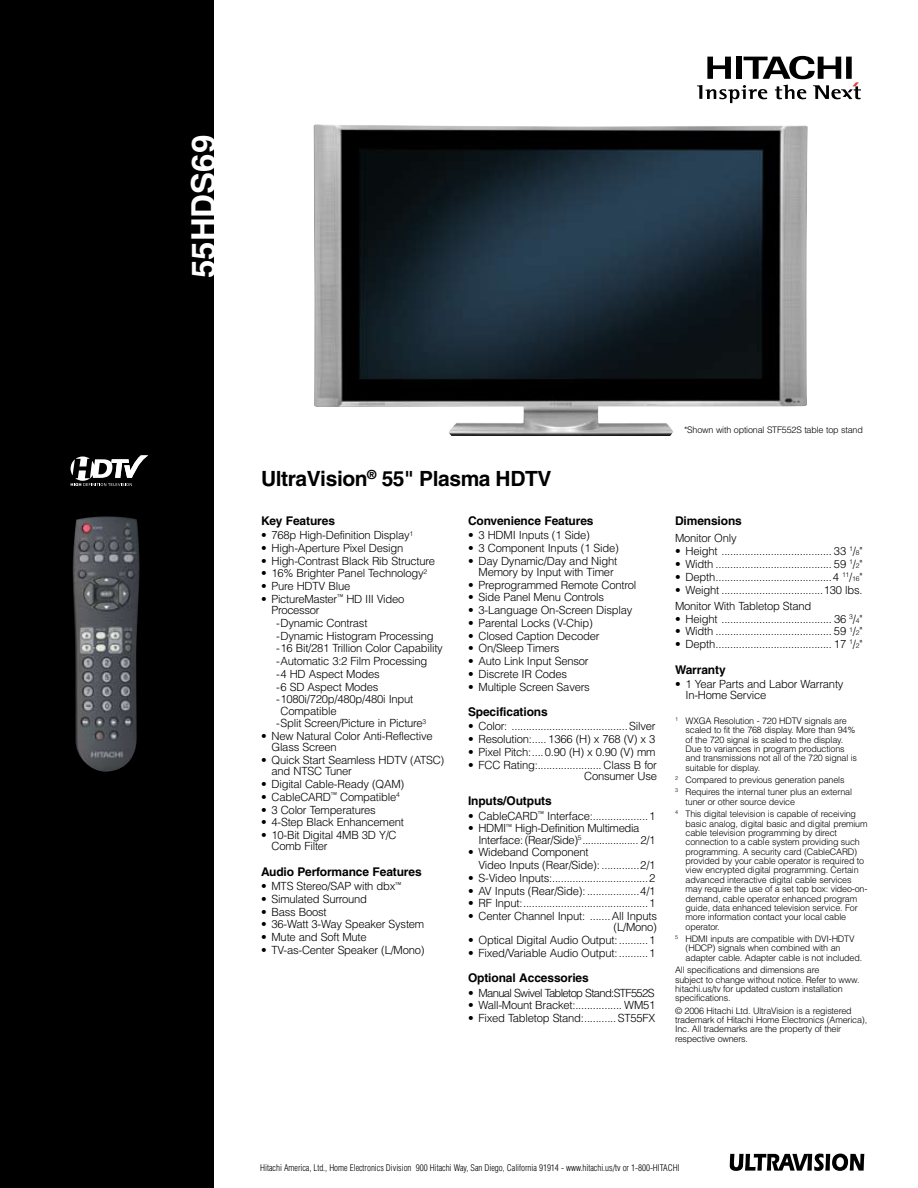
<style>
.page{position:relative;width:918px;height:1188px;background:#fff}
.page>*{position:absolute;margin:0;border:0;box-sizing:border-box;transform-origin:0 0}
.t1{font:700 33px "Helvetica";color:#fff}
.t2{font:700 21px "Helvetica";letter-spacing:-.02em;color:#000}
.t3{font:700 12px "Helvetica";letter-spacing:-.01em;color:#000}
.t4{font:300 11.25px/11.2px "Helvetica";letter-spacing:-.02em;color:#000}
.t5{font:300 11.25px "Helvetica";letter-spacing:-.06em;color:#000}
.t6{font:300 9px/9.3px "Helvetica";letter-spacing:-.02em;color:#000}
.t7{font:300 condensed 9px "Helvetica";letter-spacing:-.005em;color:#000}
.s1{font-size:6.75px}
</style>
<div class="page">
<div style="left:0;top:0;width:214px;height:1188px;background:#000"></div>
<svg style="left:697px;top:56px;width:164px;height:47px"></svg>
<svg style="left:730px;top:1154px;width:134px;height:17px"></svg>
<svg style="left:71px;top:455px;width:77px;height:31px"></svg>
<img style="left:73px;top:516px;width:67px;height:256px">
<img style="left:313px;top:124px;width:495px;height:312px">
<h1 class="t1" style="left:183px;top:278px;width:145px;rotate:-90deg">55HDS69</h1>
<h2 class="t2" style="left:261px;top:466px;width:292px">UltraVision<sup>®</sup> 55" Plasma HDTV</h2>
<p class="t3" style="left:261px;top:513px;width:76px">Key Features</p>
<p class="t4" style="left:261px;top:529px;width:154px">• 768p High-Definition Display<sup>1</sup></p>
<p class="t4" style="left:261px;top:542px;width:144px">• High-Aperture Pixel Design</p>
<p class="t4" style="left:261px;top:555px;width:176px">• High-Contrast Black Rib Structure</p>
<p class="t4" style="left:261px;top:568px;width:168px">• 16% Brighter Panel Technology<sup>2</sup></p>
<p class="t4" style="left:261px;top:580px;width:91px">• Pure HDTV Blue</p>
<p class="t4" style="left:272px;top:593px;width:134px;text-indent:-10px">• PictureMaster<sup>™</sup> HD III Video<br>Processor</p>
<p class="t4" style="left:276px;top:617px;width:93px">- Dynamic Contrast</p>
<p class="t4" style="left:276px;top:630px;width:159px">- Dynamic Histogram Processing</p>
<p class="t4" style="left:276px;top:643px;width:168px">- 16 Bit/281 Trillion Color Capability</p>
<p class="t4" style="left:276px;top:655px;width:153px">- Automatic 3:2 Film Processing</p>
<p class="t4" style="left:276px;top:668px;width:105px">- 4 HD Aspect Modes</p>
<p class="t4" style="left:276px;top:681px;width:104px">- 6 SD Aspect Modes</p>
<p class="t4" style="left:281px;top:693px;width:134px;text-indent:-4px">- 1080i/720p/480p/480i Input<br>Compatible</p>
<p class="t4" style="left:276px;top:718px;width:152px">- Split Screen/Picture in Picture<sup>3</sup></p>
<p class="t4" style="left:272px;top:730px;width:163px;text-indent:-11px">• New Natural Color Anti-Reflective<br>Glass Screen</p>
<p class="t4" style="left:272px;top:754px;width:174px;text-indent:-11px">• Quick Start Seamless HDTV (ATSC) and NTSC Tuner</p>
<p class="t4" style="left:261px;top:778px;width:145px">• Digital Cable-Ready (QAM)</p>
<p class="t4" style="left:261px;top:791px;width:140px">• CableCARD<sup>™</sup> Compatible<sup>4</sup></p>
<p class="t4" style="left:261px;top:804px;width:116px">• 3 Color Temperatures</p>
<p class="t4" style="left:261px;top:817px;width:144px">• 4-Step Black Enhancement</p>
<p class="t4" style="left:272px;top:829px;width:127px;text-indent:-11px">• 10-Bit Digital 4MB 3D Y/C<br>Comb Filter</p>
<p class="t3" style="left:261px;top:864px;width:162px">Audio Performance Features</p>
<p class="t4" style="left:261px;top:880px;width:142px">• MTS Stereo/SAP with dbx<sup>™</sup></p>
<p class="t4" style="left:261px;top:893px;width:108px">• Simulated Surround</p>
<p class="t4" style="left:261px;top:906px;width:67px">• Bass Boost</p>
<p class="t4" style="left:261px;top:919px;width:165px">• 36-Watt 3-Way Speaker System</p>
<p class="t4" style="left:261px;top:931px;width:107px">• Mute and Soft Mute</p>
<p class="t4" style="left:261px;top:944px;width:165px">• TV-as-Center Speaker (L/Mono)</p>
<p class="t3" style="left:468px;top:513px;width:127px">Convenience Features</p>
<p class="t4" style="left:468px;top:529px;width:124px">• 3 HDMI Inputs (1 Side)</p>
<p class="t4" style="left:468px;top:542px;width:152px">• 3 Component Inputs (1 Side)</p>
<p class="t4" style="left:479px;top:555px;width:140px;text-indent:-11px">• Day Dynamic/Day and Night<br>Memory by Input with Timer</p>
<p class="t4" style="left:468px;top:579px;width:170px">• Preprogrammed Remote Control</p>
<p class="t4" style="left:468px;top:592px;width:138px">• Side Panel Menu Controls</p>
<p class="t4" style="left:468px;top:604px;width:166px">• 3-Language On-Screen Display</p>
<p class="t4" style="left:468px;top:617px;width:126px">• Parental Locks (V-Chip)</p>
<p class="t4" style="left:468px;top:630px;width:133px">• Closed Caption Decoder</p>
<p class="t4" style="left:468px;top:642px;width:93px">• On/Sleep Timers</p>
<p class="t4" style="left:468px;top:655px;width:122px">• Auto Link Input Sensor</p>
<p class="t4" style="left:468px;top:668px;width:101px">• Discrete IR Codes</p>
<p class="t4" style="left:468px;top:681px;width:123px">• Multiple Screen Savers</p>
<p class="t3" style="left:468px;top:705px;width:81px">Specifications</p>
<p class="t4" style="left:468px;top:721px;width:189px">• Color: ........................................Silver</p>
<p class="t4" style="left:468px;top:733px;width:189px">• Resolution:..... 1366 (H) x 768 (V) x 3</p>
<p class="t4" style="left:468px;top:746px;width:189px">• Pixel Pitch:....0.90 (H) x 0.90 (V) mm</p>
<p class="t4" style="left:468px;top:759px;width:190px;text-align:right">• FCC Rating:...................... Class B for<br>Consumer Use</p>
<p class="t3" style="left:468px;top:794px;width:85px">Inputs/Outputs</p>
<p class="t4" style="left:468px;top:810px;width:189px">• CableCARD<sup>™</sup> Interface:...................1</p>
<p class="t4" style="left:479px;top:823px;width:179px;text-indent:-10px">• HDMI<sup>™</sup> High-Definition Multimedia<br>Interface: (Rear/Side)<sup>5</sup>.................... 2/1</p>
<p class="t4" style="left:479px;top:846px;width:179px;line-height:12.8px;text-indent:-10px">• Wideband Component<br>Video Inputs (Rear/Side): .............2/1</p>
<p class="t4" style="left:468px;top:872px;width:189px">• S-Video Inputs:.................................2</p>
<p class="t4" style="left:468px;top:885px;width:189px">• AV Inputs (Rear/Side): ..................4/1</p>
<p class="t4" style="left:468px;top:898px;width:189px">• RF Input:...........................................1</p>
<p class="t4" style="left:468px;top:910px;width:190px;text-align:right">• Center Channel Input: .......All Inputs (L/Mono)</p>
<p class="t4" style="left:468px;top:934px;width:189px">• Optical Digital Audio Output:..........1</p>
<p class="t4" style="left:468px;top:947px;width:189px">• Fixed/Variable Audio Output:..........1</p>
<p class="t3" style="left:468px;top:971px;width:122px">Optional Accessories</p>
<p class="t5" style="left:468px;top:986px;width:188px">• Manual Swivel Tabletop Stand:STF552S</p>
<p class="t4" style="left:468px;top:1000px;width:189px">• Wall-Mount Bracket:................ WM51</p>
<p class="t4" style="left:468px;top:1012px;width:189px">• Fixed Tabletop Stand:........... ST55FX</p>
<p class="t6" style="left:684px;top:425px;width:180px">*Shown with optional STF552S table top stand</p>
<p class="t3" style="left:675px;top:513px;width:68px">Dimensions</p>
<p class="t4" style="left:675px;top:532px;width:63px">Monitor Only</p>
<p class="t4" style="left:675px;top:545px;width:189px">• Height ...................................... 33 <sup>1</sup>/<span class="s1">8</span>"</p>
<p class="t4" style="left:675px;top:558px;width:189px">• Width ........................................ 59 <sup>1</sup>/<span class="s1">2</span>"</p>
<p class="t4" style="left:675px;top:571px;width:189px">• Depth........................................4 <sup>11</sup>/<span class="s1">16</span>"</p>
<p class="t4" style="left:675px;top:582px;width:189px;line-height:15.8px">• Weight ...................................130 lbs.<br>Monitor With Tabletop Stand</p>
<p class="t4" style="left:675px;top:613px;width:189px">• Height ...................................... 36 <sup>3</sup>/<span class="s1">4</span>"</p>
<p class="t4" style="left:675px;top:625px;width:189px">• Width ........................................ 59 <sup>1</sup>/<span class="s1">2</span>"</p>
<p class="t4" style="left:675px;top:638px;width:189px">• Depth........................................ 17 <sup>1</sup>/<span class="s1">2</span>"</p>
<p class="t3" style="left:675px;top:662px;width:52px">Warranty</p>
<p class="t4" style="left:686px;top:678px;width:160px;text-indent:-11px">• 1 Year Parts and Labor Warranty<br>In-Home Service</p>
<p class="t6" style="left:686px;top:716px;width:173px;text-indent:-11px"><sup>1</sup> WXGA Resolution - 720 HDTV signals are scaled to fit the 768 display. More than 94% of the 720 signal is scaled to the display.<br>Due to variances in program productions and transmissions not all of the 720 signal is suitable for display.</p>
<p class="t6" style="left:675px;top:773px;width:179px;line-height:12.3px"><sup>2</sup> Compared to previous generation panels<br><sup>3</sup> Requires the internal tuner plus an external</p>
<p class="t6" style="left:675px;top:795px;width:183px;line-height:12.3px;text-indent:11px">tuner or other source device<br><sup>4</sup> This digital television is capable of receiving</p>
<p class="t6" style="left:686px;top:818px;width:184px">basic analog, digital basic and digital premium cable television programming by direct connection to a cable system providing such programming. A security card (CableCARD) provided by your cable operator is required to view encrypted digital programming. Certain advanced interactive digital cable services may require the use of a set top box: video-on&shy;demand, cable operator enhanced program guide, data enhanced television service. For more information contact your local cable operator.</p>
<p class="t6" style="left:686px;top:934px;width:178px;text-indent:-11px"><sup>5</sup> HDMI inputs are compatible with DVI-HDTV (HDCP) signals when combined with an adapter cable. Adapter cable is not included.</p>
<p class="t6" style="left:675px;top:965px;width:186px">All specifications and dimensions are<br>subject to change without notice. Refer to www. hitachi.us/tv for updated custom installation specifications.</p>
<p class="t6" style="left:675px;top:1005px;width:194px">© 2006 Hitachi Ltd. UltraVision is a registered trademark of Hitachi Home Electronics (America), Inc. All trademarks are the property of their respective owners.</p>
<p class="t7" style="left:260px;top:1162px;width:421px">Hitachi America, Ltd., Home Electronics Division 900 Hitachi Way, San Diego, California 91914 - www.hitachi.us/tv or 1-800-HITACHI</p>
</div>
